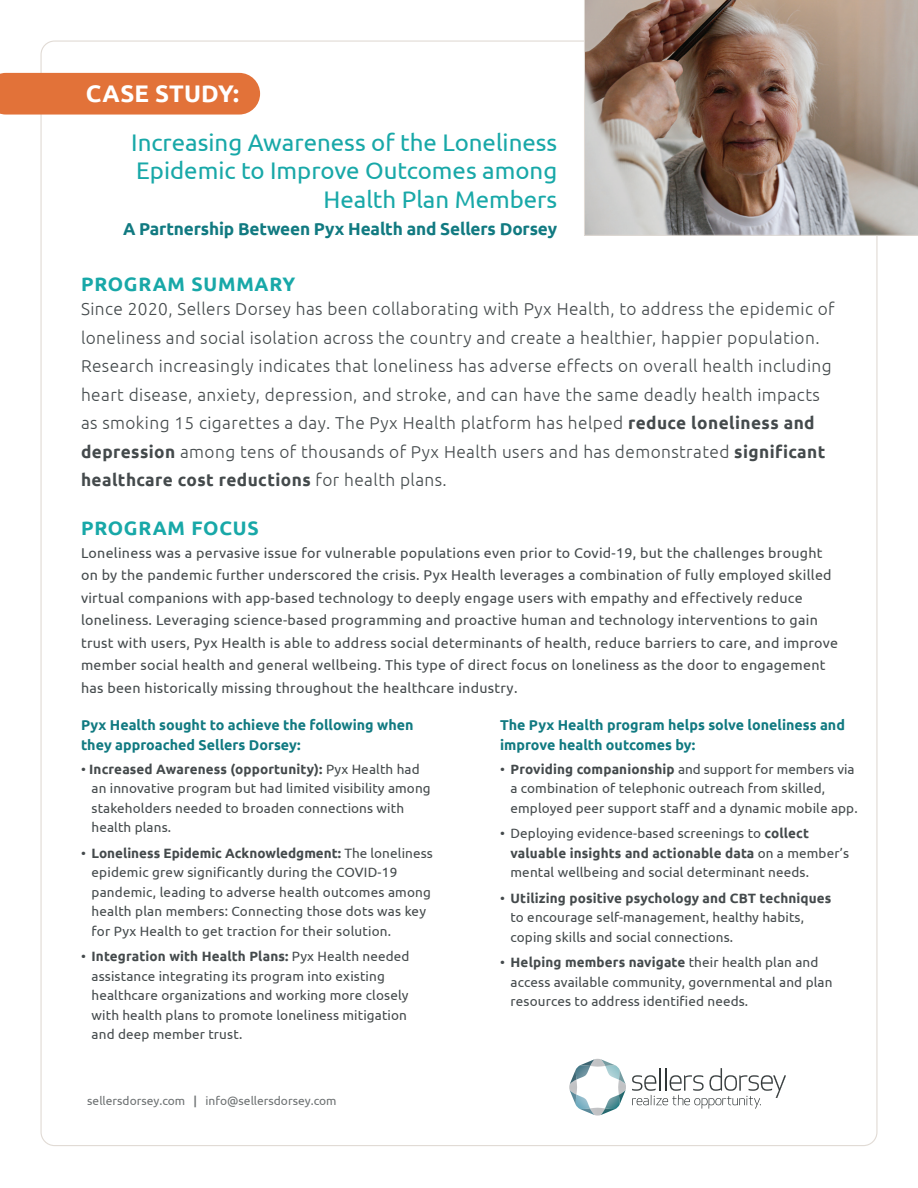
<style>
.page{position:relative;width:918px;height:1188px;background:#fff}
.page>*{position:absolute;margin:0;border:0;box-sizing:border-box;transform-origin:0 0}
.t1{font:24px/28.5px "Ubuntu";color:#18a8a8;text-align:right}
.t2{font:700 24px "Ubuntu";letter-spacing:.01em;color:#fff}
.t3{font:700 19.5px "Ubuntu";letter-spacing:.04em;color:#18a8a8}
.t4{font:300 17.25px/28.5px "Ubuntu";letter-spacing:.025em;color:#444a4c}
.t5{font:700 17.25px "Ubuntu";letter-spacing:-.01em;color:#117a81}
.t6{font:14.25px/22.5px "Ubuntu";letter-spacing:.02em;color:#444a4c}
.t7{font:700 14.25px/19.5px "Ubuntu";color:#117a81}
.t8{font:13.5px/19.5px "Ubuntu";letter-spacing:.01em;color:#444a4c}
.t9{font:12px "Ubuntu";color:#6e7273}
.s1{font-weight:700}
.s2{font-weight:500}
</style>
<div class="page">
<img style="left:584px;top:0;width:334px;height:236px">
<div style="left:0;top:73px;width:260px;height:42px;background:#e27239"></div>
<svg style="left:569px;top:1059px;width:217px;height:57px"></svg>
<h1 class="t2" style="left:86px;top:79px;width:155px">CASE STUDY:</h1>
<h1 class="t1" style="left:131px;top:127px;width:428px">Increasing Awareness of the Loneliness<br>Epidemic to Improve Outcomes among<br>Health Plan Members</h1>
<p class="t5" style="left:123px;top:218px;width:436px">A Partnership Between Pyx Health and Sellers Dorsey</p>
<h2 class="t3" style="left:81px;top:272px;width:216px">PROGRAM SUMMARY</h2>
<p class="t4" style="left:81px;top:294px;width:755px">Since 2020, Sellers Dorsey has been collaborating with Pyx Health, to address the epidemic of loneliness and social isolation across the country and create a healthier, happier population.<br>Research increasingly indicates that loneliness has adverse effects on overall health including heart disease, anxiety, depression, and stroke, and can have the same deadly health impacts as smoking 15 cigarettes a day. The Pyx Health platform has helped <span class="s1">reduce loneliness and depression</span> among tens of thousands of Pyx Health users and has demonstrated <span class="s1">significant healthcare cost reductions</span> for health plans.</p>
<h2 class="t3" style="left:81px;top:516px;width:179px">PROGRAM FOCUS</h2>
<p class="t6" style="left:81px;top:541px;width:758px">Loneliness was a pervasive issue for vulnerable populations even prior to Covid-19, but the challenges brought on by the pandemic further underscored the crisis. Pyx Health leverages a combination of fully employed skilled virtual companions with app-based technology to deeply engage users with empathy and effectively reduce loneliness. Leveraging science-based programming and proactive human and technology interventions to gain trust with users, Pyx Health is able to address social determinants of health, reduce barriers to care, and improve member social health and general wellbeing. This type of direct focus on loneliness as the door to engagement has been historically missing throughout the healthcare industry.</p>
<p class="t7" style="left:81px;top:715px;width:334px">Pyx Health sought to achieve the following when they approached Sellers Dorsey:</p>
<p class="t8" style="left:92px;top:759px;width:341px;text-indent:-11px">• <span class="s1">Increased Awareness (opportunity):</span> Pyx Health had an innovative program but had limited visibility among stakeholders needed to broaden connections with health plans.</p>
<p class="t8" style="left:92px;top:843px;width:343px;text-indent:-11px">• <span class="s1">Loneliness Epidemic Acknowledgment:</span> The loneliness epidemic grew significantly during the COVID-19 pandemic, leading to adverse health outcomes among health plan members: Connecting those dots was key for Pyx Health to get traction for their solution.</p>
<p class="t8" style="left:92px;top:946px;width:319px;text-indent:-11px">• <span class="s1">Integration with Health Plans:</span> Pyx Health needed assistance integrating its program into existing healthcare organizations and working more closely with health plans to promote loneliness mitigation and deep member trust.</p>
<p class="t7" style="left:500px;top:715px;width:346px">The Pyx Health program helps solve loneliness and improve health outcomes by:</p>
<p class="t8" style="left:511px;top:759px;width:349px;text-indent:-11px">• <span class="s1">Providing companionship</span> and support for members via a combination of telephonic outreach from skilled, employed peer support staff and a dynamic mobile app.</p>
<p class="t8" style="left:511px;top:823px;width:340px;text-indent:-11px">• Deploying evidence-based screenings to <span class="s1">collect valuable insights and actionable data</span> on a member’s mental wellbeing and social determinant needs.</p>
<p class="t8" style="left:511px;top:888px;width:322px;text-indent:-11px">• <span class="s1">Utilizing positive psychology and CBT techniques </span>to encourage self-management, healthy habits, coping skills and social connections.</p>
<p class="t8" style="left:511px;top:952px;width:323px;text-indent:-11px">• <span class="s1">Helping members navigate</span> their health plan and access available community, governmental and plan resources to address identified needs.</p>
<p class="t9" style="left:87px;top:1093px;width:251px">sellersdorsey.com <span class="s2">|</span> info@sellersdorsey.com</p>
</div>
